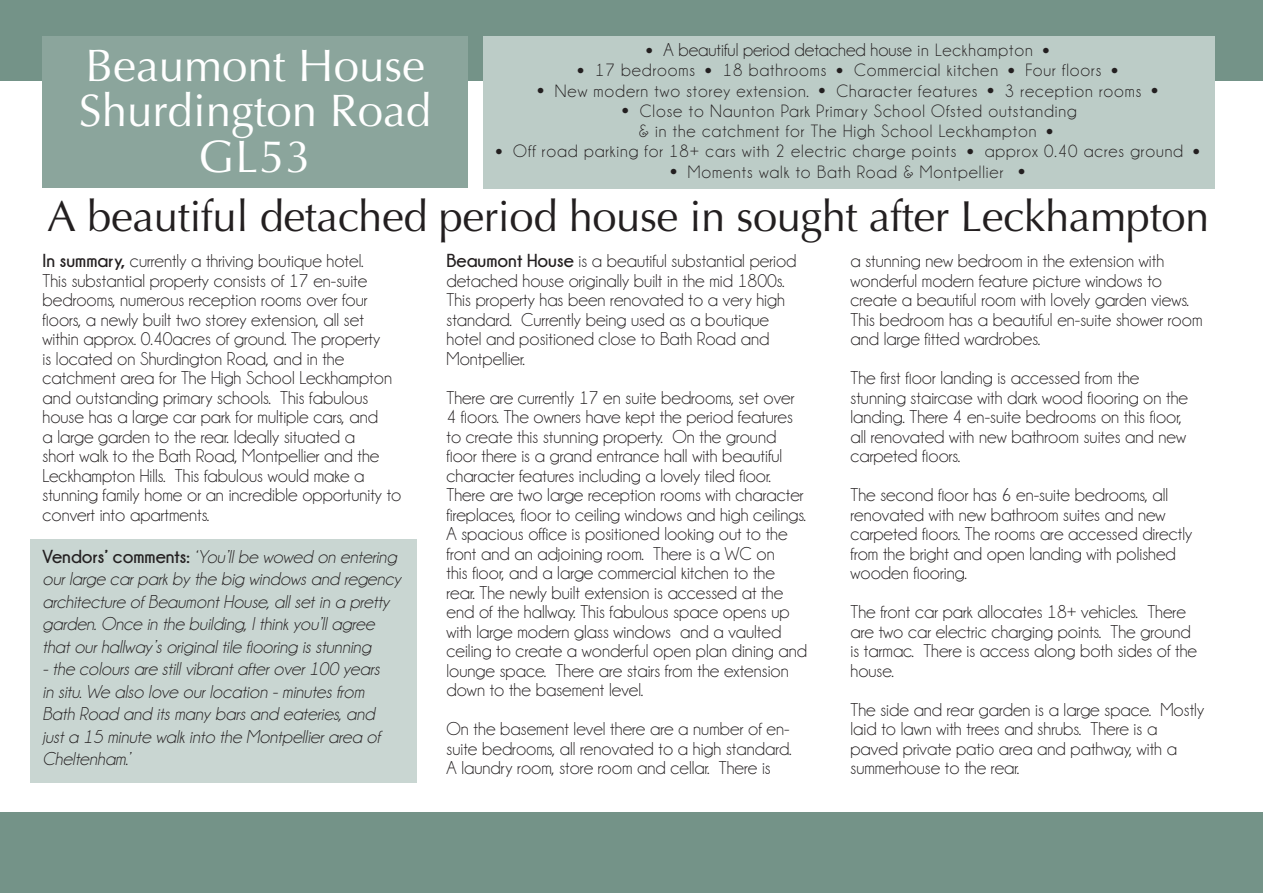
<style>
.page{position:relative;width:1263px;height:893px;background:#fff}
.page>*{position:absolute;margin:0;border:0;box-sizing:border-box;transform-origin:0 0}
.t1{font:45.6px/45.6px "Optima";color:#fff;text-align:center}
.t2{font:43.5px "Optima";letter-spacing:-.01em;color:#231f20}
.t3{font:42px "Champagne&Limousines";color:#231f20}
.t4{font:18.75px/19.5px "Champagne&Limousines";color:#231f20}
.t5{font:italic 18.75px/22.5px "Champagne&Limousines";color:#231f20}
.t6{font:18px/20.2px "Champagne&Limousines";letter-spacing:.05em;color:#231f20}
.s1{font-size:42px}
.s2{font-size:18px}
.s3{font-weight:700}
.s4{font-weight:700;font-style:normal}
</style>
<div class="page">
<div style="left:0;top:0;width:1263px;height:81px;background:#749388"></div>
<div style="left:0;top:812px;width:1263px;height:81px;background:#749388"></div>
<div style="left:30px;top:539px;width:387px;height:243px;background:#c9d6d2"></div>
<div style="left:43px;top:36px;width:425px;height:152px;background:#8ba59c"></div>
<div style="left:483px;top:36px;width:731px;height:153px;background:#bcccc7"></div>
<h1 class="t1" style="left:79px;top:43px;width:354px">Beaumont House<br>Shurdington Road<br>GL53</h1>
<p class="t4" style="left:642px;top:40px;width:392px"><span class="s1">•</span> A beautiful period detached house <span class="s2">in Leckhampton</span></p>
<h3 class="t3" style="left:1039px;top:28px;width:15px">•</h3>
<p class="t6" style="left:574px;top:60px;width:529px"><span class="s1">•</span> 17 bedrooms <span class="s1">•</span> 18 bathrooms <span class="s1">•</span> Commercial kitchen <span class="s1">•</span> Four floors</p>
<h3 class="t3" style="left:1108px;top:49px;width:15px">•</h3>
<p class="t6" style="left:534px;top:81px;width:609px"><span class="s1">•</span> New modern two storey extension. <span class="s1">•</span> Character features <span class="s1">•</span> 3 reception rooms</p>
<h3 class="t3" style="left:1148px;top:69px;width:15px">•</h3>
<p class="t6" style="left:639px;top:101px;width:440px;text-indent:-20px"><span class="s1">•</span> Close to Naunton Park Primary School Ofsted outstanding &amp; in the catchment for The High School Leckhampton</p>
<h3 class="t3" style="left:1043px;top:109px;width:15px">•</h3>
<p class="t6" style="left:492px;top:141px;width:692px"><span class="s1">•</span> Off road parking for 18+ cars with 2 electric charge points <span class="s1">•</span> approx 0.40 acres ground</p>
<h3 class="t3" style="left:1189px;top:130px;width:15px">•</h3>
<p class="t6" style="left:667px;top:162px;width:338px"><span class="s1">•</span> Moments walk to Bath Road &amp; Montpellier</p>
<h3 class="t3" style="left:1015px;top:150px;width:15px">•</h3>
<h2 class="t2" style="left:47px;top:191px;width:1163px">A beautiful detached period house in sought after Leckhampton</h2>
<p class="t4" style="left:43px;top:251px;width:360px"><span class="s3">In summary,</span> currently a thriving boutique hotel.<br>This substantial property consists of 17 en-suite bedrooms, numerous reception rooms over four floors, a newly built two storey extension, all set within approx. 0.40acres of ground. The property<br>is located on Shurdington Road, and in the catchment area for The High School Leckhampton and outstanding primary schools. This fabulous house has a large car park for multiple cars, and<br>a large garden to the rear. Ideally situated a<br>short walk to the Bath Road, Montpellier and the Leckhampton Hills. This fabulous would make a stunning family home or an incredible opportunity to convert into apartments.</p>
<p class="t5" style="left:43px;top:545px;width:360px"><span class="s4">Vendors’ comments:</span> ‘You’ll be wowed on entering our large car park by the big windows and regency architecture of Beaumont House, all set in a pretty garden. Once in the building, I think you’ll agree that our hallway’s original tile flooring is stunning</p>
<p class="t5" style="left:43px;top:658px;width:339px">- the colours are still vibrant after over 100 years in situ. We also love our location - minutes from Bath Road and its many bars and eateries, and just a 15 minute walk into the Montpellier area of Cheltenham.’</p>
<p class="t4" style="left:446px;top:251px;width:351px"><span class="s3">Beaumont House</span> is a beautiful substantial period detached house originally built in the mid 1800s.<br>This property has been renovated to a very high standard. Currently being used as a boutique hotel and positioned close to Bath Road and Montpellier.</p>
<p class="t4" style="left:446px;top:388px;width:362px">There are currently 17 en suite bedrooms, set over 4 floors. The owners have kept the period features to create this stunning property. On the ground floor there is a grand entrance hall with beautiful character features including a lovely tiled floor.<br>There are two large reception rooms with character fireplaces, floor to ceiling windows and high ceilings.<br>A spacious office is positioned looking out to the front and an adjoining room. There is a WC on<br>this floor, and a large commercial kitchen to the rear. The newly built extension is accessed at the end of the hallway. This fabulous space opens up with large modern glass windows and a vaulted ceiling to create a wonderful open plan dining and lounge space. There are stairs from the extension down to the basement level.</p>
<p class="t4" style="left:446px;top:719px;width:346px;text-align:justify">On the basement level there are a number of en&shy;suite bedrooms, all renovated to a high standard.<br>A laundry room, store room and cellar. There is</p>
<p class="t4" style="left:850px;top:251px;width:353px">a stunning new bedroom in the extension with wonderful modern feature picture windows to create a beautiful room with lovely garden views.<br>This bedroom has a beautiful en-suite shower room and large fitted wardrobes.</p>
<p class="t4" style="left:850px;top:368px;width:339px">The first floor landing is accessed from the stunning staircase with dark wood flooring on the landing. There 4 en-suite bedrooms on this floor, all renovated with new bathroom suites and new carpeted floors.</p>
<p class="t4" style="left:850px;top:485px;width:343px">The second floor has 6 en-suite bedrooms, all renovated with new bathroom suites and new carpeted floors. The rooms are accessed directly from the bright and open landing with polished wooden flooring.</p>
<p class="t4" style="left:850px;top:602px;width:348px">The front car park allocates 18+ vehicles. There are two car electric charging points. The ground is tarmac. There is access along both sides of the house.</p>
<p class="t4" style="left:850px;top:700px;width:355px">The side and rear garden is a large space. Mostly laid to lawn with trees and shrubs. There is a paved private patio area and pathway, with a summerhouse to the rear.</p>
</div>
